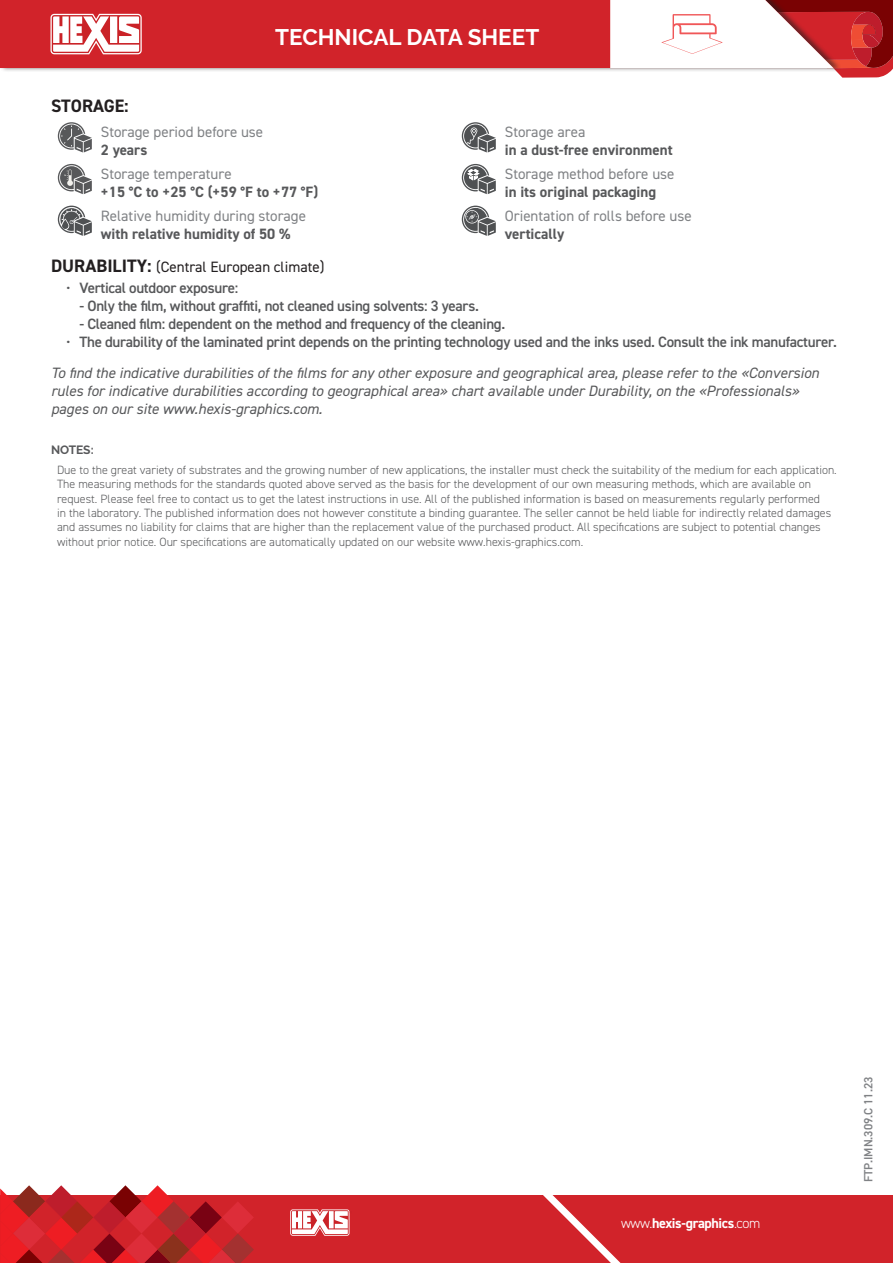
<style>
.page{position:relative;width:893px;height:1263px;background:#fff}
.page>*{position:absolute;margin:0;border:0;box-sizing:border-box;transform-origin:0 0}
.t1{font:700 22.5px "Raleway";color:#fff}
.t2{font:700 18px "DIN2014";letter-spacing:-.005em;color:#231f20}
.t3{font:600 15px/30.5px "DIN2014";letter-spacing:-.02em;color:#57585a}
.t4{font:italic 15px/18px "DIN2014";color:#57585a}
.t5{font:15px "DIN2014";color:#808285}
.t6{font:700 15px "DIN2014";color:#57585a}
.t7{font:15px "DIN2014";color:#231f20}
.t8{font:700 14.1px "DIN2014";letter-spacing:-.025em;color:#fff}
.t9{font:300 12px/14.4px "DIN2014";color:#57585a}
.t10{font:600 12px "DIN2014";color:#808285}
.t11{font:700 12px "Raleway";letter-spacing:-.01em;color:#57585a}
.s1{font-weight:700;font-size:18px}
.s2{font-weight:400}
.s3{font-weight:400;font-style:italic}
.s4{font-weight:300}
</style>
<div class="page">
<div style="left:0;top:0;width:841px;height:73px;background:#231f20;opacity:.6"></div>
<div style="left:0;top:0;width:610px;height:68px;background:#d1232a"></div>
<div style="left:0;top:1195px;width:893px;height:68px;background:#d1232a"></div>
<svg style="left:543px;top:1195px;width:78px;height:68px"></svg>
<svg style="left:50px;top:14px;width:95px;height:40px"></svg>
<svg style="left:290px;top:1209px;width:60px;height:27px;background:#edb5b6"></svg>
<svg style="left:0;top:1185px;width:254px;height:78px"></svg>
<svg style="left:610px;top:0;width:283px;height:78px"></svg>
<svg style="left:58px;top:122px;width:34px;height:30px"></svg>
<svg style="left:58px;top:164px;width:34px;height:30px"></svg>
<svg style="left:58px;top:206px;width:34px;height:30px"></svg>
<svg style="left:462px;top:122px;width:34px;height:30px"></svg>
<svg style="left:462px;top:164px;width:34px;height:30px"></svg>
<svg style="left:462px;top:206px;width:34px;height:30px"></svg>
<h1 class="t1" style="left:275px;top:24px;width:265px">TECHNICAL DATA SHEET</h1>
<h2 class="t2" style="left:51px;top:94px;width:79px">STORAGE:</h2>
<p class="t5" style="left:101px;top:123px;width:164px">Storage period before use</p>
<p class="t6" style="left:101px;top:140px;width:48px">2 years</p>
<p class="t5" style="left:101px;top:165px;width:132px">Storage temperature</p>
<p class="t6" style="left:101px;top:182px;width:219px">+15 °C to +25 °C (+59 °F to +77 °F)</p>
<p class="t5" style="left:101px;top:206px;width:207px">Relative humidity during storage</p>
<p class="t6" style="left:101px;top:224px;width:191px">with relative humidity of 50 %</p>
<p class="t5" style="left:505px;top:123px;width:82px">Storage area</p>
<p class="t6" style="left:505px;top:140px;width:169px">in a dust-free environment</p>
<p class="t5" style="left:505px;top:165px;width:171px">Storage method before use</p>
<p class="t6" style="left:505px;top:182px;width:153px">in its original packaging</p>
<p class="t5" style="left:505px;top:206px;width:189px">Orientation of rolls before use</p>
<p class="t6" style="left:505px;top:224px;width:61px">vertically</p>
<p class="t7" style="left:51px;top:257px;width:275px"><span class="s1">DURABILITY:</span> (Central European climate)</p>
<p class="t3" style="left:66px;top:273px;width:174px"><span class="s2">•</span> Vertical outdoor exposure:</p>
<p class="t3" style="left:80px;top:291px;width:401px">- Only the film, without graffiti, not cleaned using solvents: 3 years.</p>
<p class="t3" style="left:80px;top:309px;width:427px">- Cleaned film: dependent on the method and frequency of the cleaning.</p>
<p class="t3" style="left:51px;top:327px;width:787px;text-indent:15px"><span class="s2">•</span> The durability of the laminated print depends on the printing technology used and the inks used. Consult the ink manufacturer.<br><span class="s3">To find the indicative durabilities of the films for any other exposure and geographical area, please refer to the «Conversion</span></p>
<p class="t4" style="left:51px;top:381px;width:750px">rules for indicative durabilities according to geographical area» chart available under Durability, on the «Professionals» pages on our site www.hexis-graphics.com.</p>
<p class="t11" style="left:51px;top:443px;width:44px">NOTES:</p>
<p class="t9" style="left:57px;top:462px;width:781px">Due to the great variety of substrates and the growing number of new applications, the installer must check the suitability of the medium for each application.<br>The measuring methods for the standards quoted above served as the basis for the development of our own measuring methods, which are available on request. Please feel free to contact us to get the latest instructions in use. All of the published information is based on measurements regularly performed<br>in the laboratory. The published information does not however constitute a binding guarantee. The seller cannot be held liable for indirectly related damages and assumes no liability for claims that are higher than the replacement value of the purchased product. All specifications are subject to potential changes without prior notice. Our specifications are automatically updated on our website www.hexis-graphics.com.</p>
<p class="t8" style="left:621px;top:1214px;width:141px"><span class="s4">www.</span>hexis-graphics<span class="s4">.com</span></p>
<p class="t10" style="left:860px;top:1182px;width:107px;rotate:-90deg">FTP.IMN.309.C 11.23</p>
</div>
